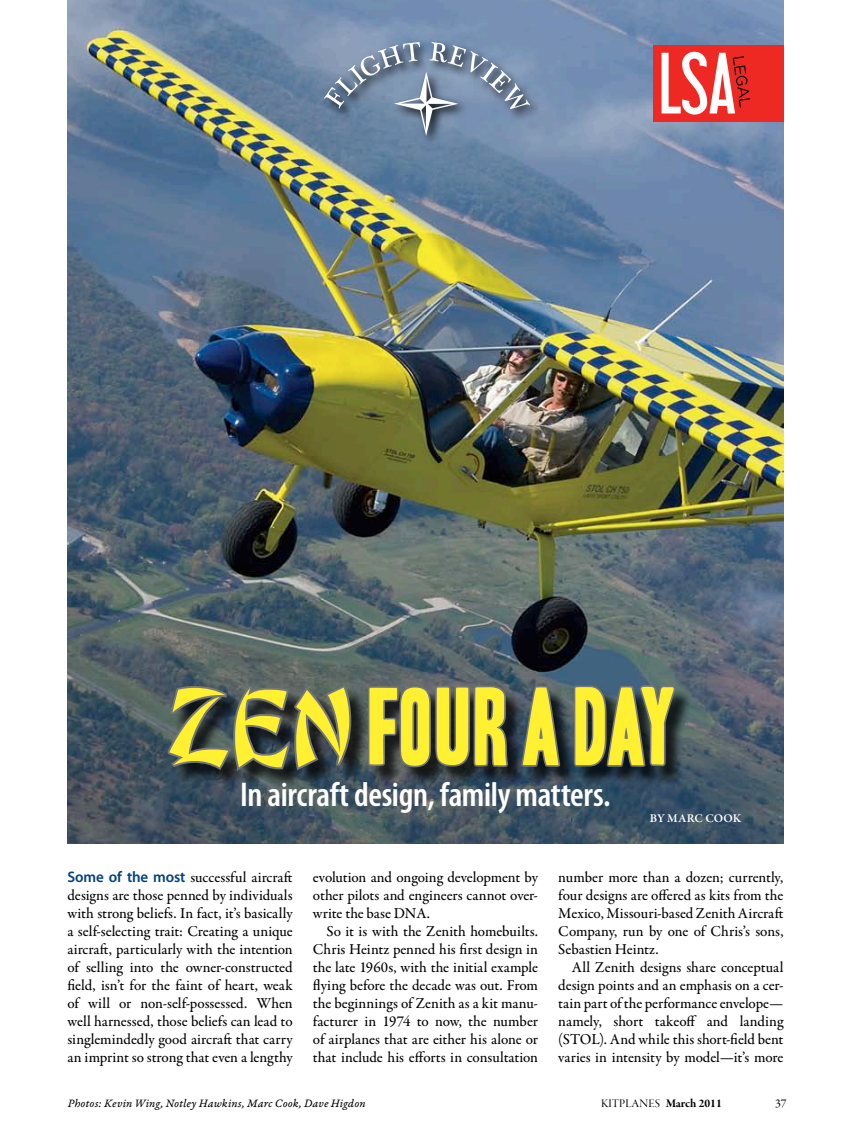
<style>
.page{position:relative;width:851px;height:1134px;background:#fff}
.page>*{position:absolute;margin:0;border:0;box-sizing:border-box;transform-origin:0 0}
.t1{font:94.95px "Headline One HPLHS";letter-spacing:.015em;color:#fff131;scale:.95 1}
.t2{font:600 condensed 34.5px "Myriad Pro";letter-spacing:-.01em;color:#fff}
.t3{font:500 15.3px/18px "Garamond Premr Pro";letter-spacing:-.005em;color:#000;text-align:justify}
.t4{font:12px "Garamond Premr Pro It Capt";letter-spacing:.01em;color:#000}
.t5{font:12px "Garamond Premr Pro Disp";letter-spacing:.02em;color:#000}
.t6{font:600 12px "Garamond Premr Pro";letter-spacing:.005em;color:#fff}
.t7{font:12px "Garamond Premr Pro";color:#000}
.s1{font-family:"Bonzai";font-size:136.65px}
.s2{font-family:"Myriad Pro";font-weight:600;color:#004080}
.s3{font-family:"Garamond Premr Pro Bd Subh"}
</style>
<div class="page">
<img style="left:68px;top:0;width:715px;height:843px">
<div style="left:370px;top:688px;width:323px;height:97px;background:#000;opacity:.75"></div>
<svg style="left:366px;top:615px;width:143px;height:154px;background:#4c565b"></svg>
<svg style="left:523px;top:684px;width:38px;height:126px;background:#3c4954"></svg>
<svg style="left:572px;top:683px;width:105px;height:127px;background:#3a4852"></svg>
<div style="left:169px;top:687px;width:200px;height:100px;background:#000;opacity:.75"></div>
<svg style="left:158px;top:682px;width:195px;height:93px;background:#474f53"></svg>
<div style="left:653px;top:45px;width:130px;height:77px;background:#ee2923"></div>
<svg style="left:661px;top:52px;width:89px;height:63px"></svg>
<svg style="left:320px;top:38px;width:220px;height:82px;background:#7a91b1"></svg>
<svg style="left:390px;top:136px;width:77px;height:9px"></svg>
<svg style="left:324px;top:42px;width:206px;height:94px;background:#7d91aa"></svg>
<h1 class="t1" style="left:163px;top:681px;width:541px"><span class="s1">ZEN</span>FOUR A DAY</h1>
<h2 class="t2" style="left:240px;top:773px;width:372px">In aircraft design, family matters.</h2>
<p class="t6" style="left:650px;top:811px;width:93px">BY MARC COOK</p>
<p class="t3" style="left:68px;top:869px;width:227px"><span class="s2">Some of the most</span> successful aircraft designs are those penned by individuals with strong beliefs. In fact, it’s basically a self-selecting trait: Creating a unique aircraft, particularly with the intention of selling into the owner-constructed field, isn’t for the faint of heart, weak of will or non-self-possessed. When well harnessed, those beliefs can lead to singlemindedly good aircraft that carry an imprint so strong that even a lengthy</p>
<p class="t3" style="left:313px;top:868px;width:226px">evolution and ongoing development by other pilots and engineers cannot over&shy;write the base DNA.</p>
<p class="t3" style="left:313px;top:922px;width:227px;text-indent:14px">So it is with the Zenith homebuilts.<br>Chris Heintz penned his first design in the late 1960s, with the initial example flying before the decade was out. From the beginnings of Zenith as a kit manu&shy;facturer in 1974 to now, the number of airplanes that are either his alone or that include his efforts in consultation</p>
<p class="t3" style="left:558px;top:868px;width:227px">number more than a dozen; currently, four designs are offered as kits from the Mexico, Missouri-based Zenith Aircraft Company, run by one of Chris’s sons, Sebastien Heintz.</p>
<p class="t3" style="left:558px;top:958px;width:227px;text-indent:14px">All Zenith designs share conceptual design points and an emphasis on a cer&shy;tain part of the performance envelope— namely, short takeoff and landing (STOL). And while this short-field bent varies in intensity by model—it’s more</p>
<p class="t4" style="left:68px;top:1096px;width:299px">Photos: Kevin Wing, Notley Hawkins, Marc Cook, Dave Higdon</p>
<p class="t5" style="left:601px;top:1097px;width:122px">KITPLANES <span class="s3">March 2011</span></p>
<p class="t7" style="left:775px;top:1096px;width:13px">37</p>
</div>
